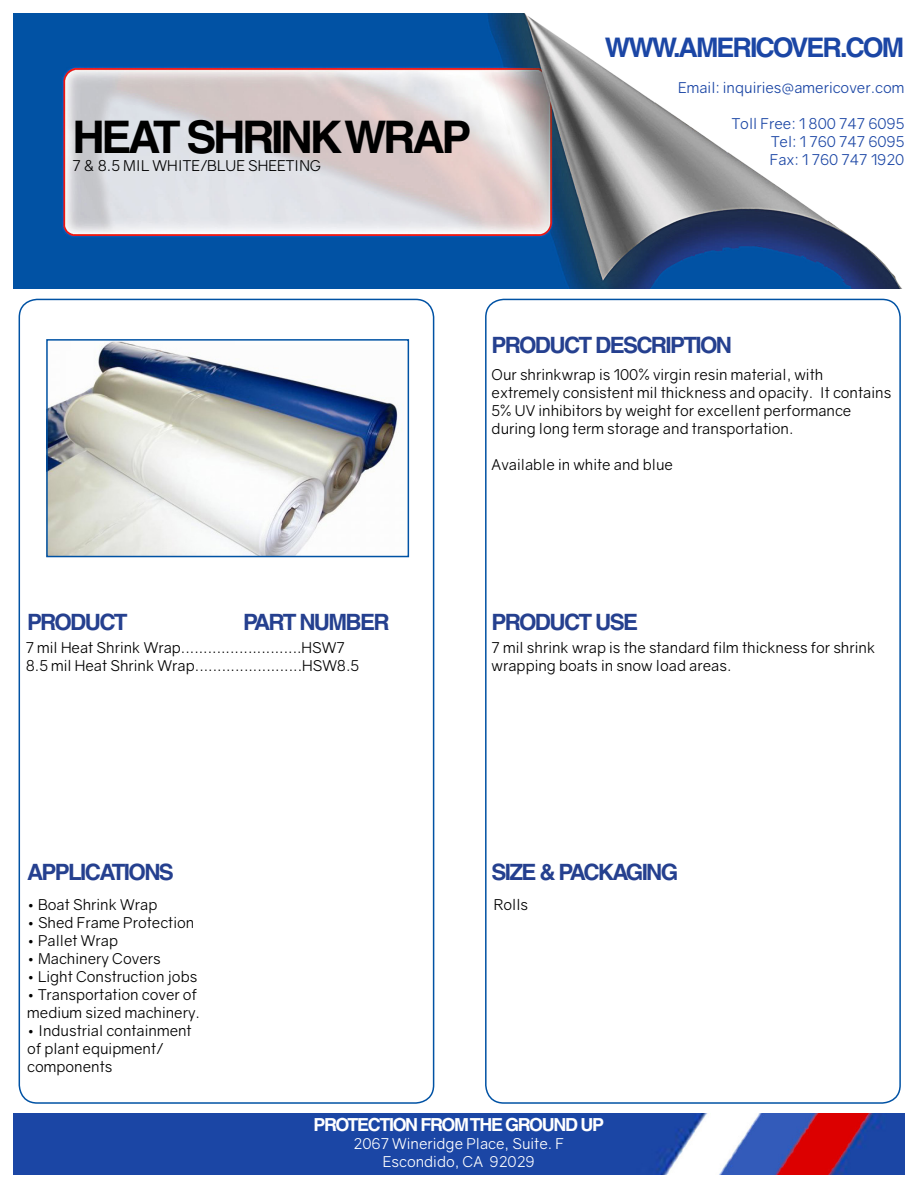
<style>
.page{position:relative;width:918px;height:1188px;background:#fff}
.page>*{position:absolute;margin:0;border:0;box-sizing:border-box;transform-origin:0 0}
.t1{font:700 45px "Helvetica";letter-spacing:-.075em;color:#000}
.t2{font:700 27px "Helvetica";letter-spacing:-.075em;color:#1b46a5}
.t3{font:700 22.5px "Helvetica";letter-spacing:-.075em;color:#25408f}
.t4{font:700 18px "Helvetica";letter-spacing:-.075em;color:#fff}
.t5{font:15px/18px "Gravity";color:#000}
.t6{font:15px/18px "Gravity";color:#1b46a5;text-align:justify}
.t7{font:15px/18px "Gravity";color:#fff;text-align:center}
</style>
<div class="page">
<img style="left:13px;top:1114px;width:891px;height:60px">
<img style="left:14px;top:14px;width:888px;height:274px">
<div style="left:19px;top:299px;width:415px;height:805px;border:2px solid #0052a4;border-radius:18px"></div>
<div style="left:485px;top:299px;width:416px;height:805px;border:2px solid #0052a4;border-radius:18px"></div>
<img style="left:49px;top:342px;width:355px;height:212px">
<div style="left:46px;top:339px;width:363px;height:218px;border:2px solid #0052a4"></div>
<h1 class="t1" style="left:72px;top:110px;width:401px">HEAT SHRINK WRAP</h1>
<p class="t5" style="left:72px;top:157px;width:251px">7 &amp; 8.5 MIL WHITE/BLUE SHEETING</p>
<h2 class="t2" style="left:605px;top:31px;width:301px">WWW.AMERICOVER.COM</h2>
<p class="t6" style="left:678px;top:79px;width:228px">Email: inquiries@americover.com</p>
<p class="t6" style="left:770px;top:115px;width:136px;text-indent:-38px">Toll Free: 1 800 747 6095<br>Tel: 1 760 747 6095<br>Fax: 1 760 747 1920</p>
<h3 class="t3" style="left:492px;top:332px;width:242px">PRODUCT DESCRIPTION</h3>
<p class="t5" style="left:492px;top:365px;width:401px">Our shrinkwrap is 100% virgin resin material, with extremely consistent mil thickness and opacity. It contains 5% UV inhibitors by weight for excellent performance during long term storage and transportation.</p>
<p class="t5" style="left:492px;top:455px;width:183px">Available in white and blue</p>
<h3 class="t3" style="left:27px;top:608px;width:102px">PRODUCT</h3>
<h3 class="t3" style="left:243px;top:608px;width:148px">PART NUMBER</h3>
<h3 class="t3" style="left:492px;top:608px;width:148px">PRODUCT USE</h3>
<p class="t5" style="left:26px;top:638px;width:335px">7 mil Heat Shrink Wrap...........................HSW7<br>8.5 mil Heat Shrink Wrap........................HSW8.5</p>
<p class="t5" style="left:492px;top:638px;width:385px">7 mil shrink wrap is the standard film thickness for shrink wrapping boats in snow load areas.</p>
<h3 class="t3" style="left:27px;top:858px;width:148px">APPLICATIONS</h3>
<h3 class="t3" style="left:492px;top:858px;width:188px">SIZE &amp; PACKAGING</h3>
<p class="t5" style="left:27px;top:895px;width:132px">• Boat Shrink Wrap</p>
<p class="t5" style="left:494px;top:895px;width:36px">Rolls</p>
<p class="t5" style="left:27px;top:913px;width:169px">• Shed Frame Protection</p>
<p class="t5" style="left:27px;top:931px;width:92px">• Pallet Wrap</p>
<p class="t5" style="left:27px;top:949px;width:135px">• Machinery Covers</p>
<p class="t5" style="left:27px;top:967px;width:172px">• Light Construction jobs</p>
<p class="t5" style="left:27px;top:985px;width:174px">• Transportation cover of medium sized machinery.</p>
<p class="t5" style="left:27px;top:1021px;width:166px">• Industrial containment of plant equipment/ components</p>
<p class="t4" style="left:314px;top:1114px;width:292px">PROTECTION FROM THE GROUND UP</p>
<p class="t7" style="left:354px;top:1135px;width:212px">2067 Wineridge Place, Suite. F<br>Escondido, CA 92029</p>
</div>
